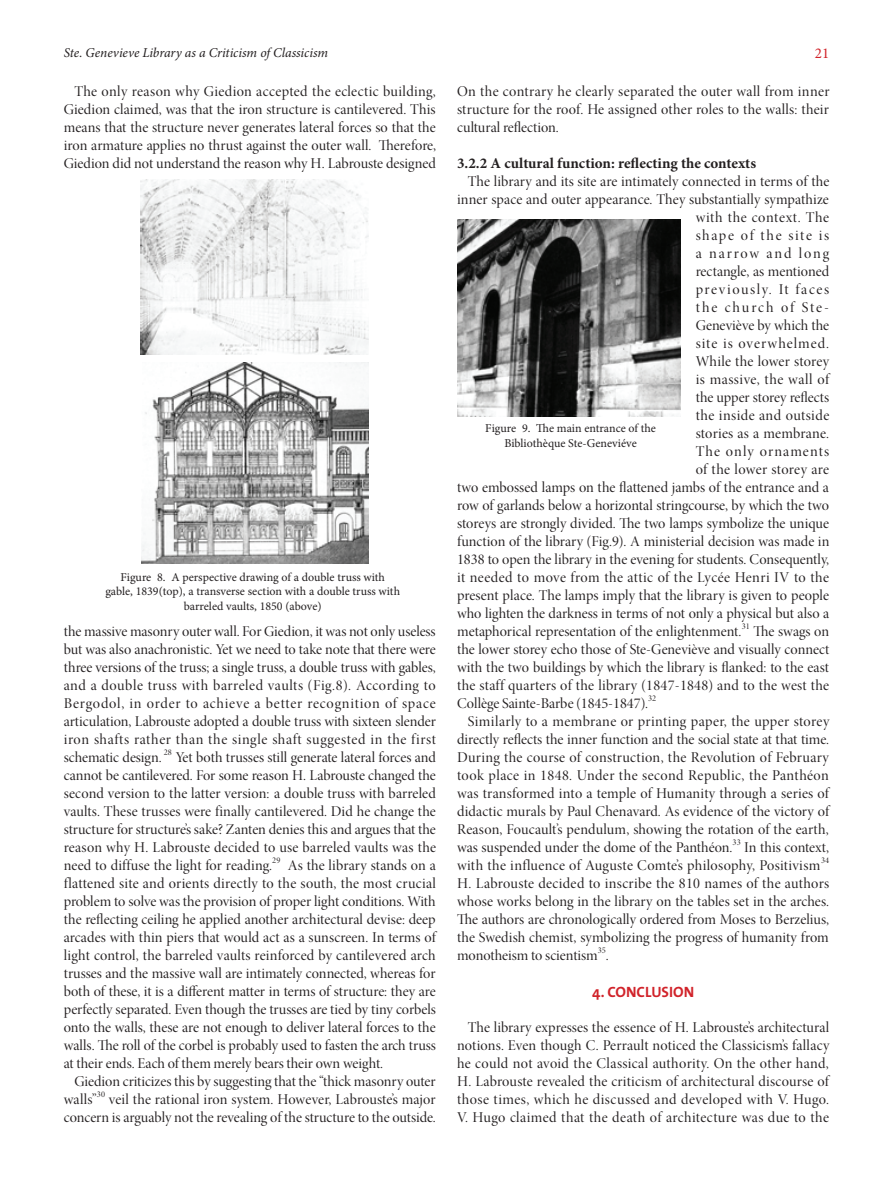
<style>
.page{position:relative;width:893px;height:1191px;background:#fff}
.page>*{position:absolute;margin:0;border:0;box-sizing:border-box;transform-origin:0 0}
.본문1{font:15px/18px "Minion Pro Disp";letter-spacing:.005em;color:#231f20;text-align:justify}
.본문1-2{font:15px "Minion Pro Disp";letter-spacing:.025em;color:#231f20}
._1_1{font:700 15px "Minion Pro";color:#231f20}
.본문1-3{font:15px "Minion Pro Disp";letter-spacing:.12em;color:#231f20}
.본문1-4{font:15px "Minion Pro Disp";letter-spacing:.035em;color:#231f20}
.본문1-5{font:15px "Minion Pro Disp";letter-spacing:.03em;color:#231f20}
.본문1-6{font:15px "Minion Pro Disp";letter-spacing:.04em;color:#231f20}
.본문1-7{font:15px "Minion Pro Disp";letter-spacing:.11em;color:#231f20}
.본문1-8{font:15px "Minion Pro Disp";letter-spacing:.065em;color:#231f20}
.본문1-9{font:15px "Minion Pro Disp";letter-spacing:.105em;color:#231f20}
.본문1-10{font:15px "Minion Pro Disp";letter-spacing:.07em;color:#231f20}
._1__INTRODUCTION{font:700 15px "The Mix";color:#d1232a}
.t1{font:15px "Minion Pro";color:#d1232a}
.t2{font:italic 13.5px "Minion Pro";letter-spacing:-.005em;color:#231f20}
.t3{font:12px/14.4px "Minion Pro";color:#231f20;text-align:center}
.본문1-11{font:8.7px "Minion Pro Disp";color:#231f20}
</style>
<div class="page">
<img style="left:140px;top:180px;width:229px;height:175px">
<img style="left:141px;top:362px;width:228px;height:201px">
<img style="left:458px;top:219px;width:222px;height:198px">
<p class="t2" style="left:64px;top:43px;width:266px">Ste. Genevieve Library as a Criticism of Classicism</p>
<p class="t1" style="left:815px;top:43px;width:16px">21</p>
<p class="본문1" style="left:64px;top:82px;width:374px;text-indent:11px">The only reason why Giedion accepted the eclectic building, Giedion claimed, was that the iron structure is cantilevered. This means that the structure never generates lateral forces so that the iron armature applies no thrust against the outer wall. Therefore, Giedion did not understand the reason why H. Labrouste designed</p>
<p class="본문1" style="left:457px;top:82px;width:374px">On the contrary he clearly separated the outer wall from inner structure for the roof. He assigned other roles to the walls: their cultural reflection.</p>
<p class="_1_1" style="left:457px;top:153px;width:300px">3.2.2 A cultural function: reflecting the contexts</p>
<p class="본문1" style="left:468px;top:172px;width:363px">The library and its site are intimately connected in terms of the</p>
<p class="본문1" style="left:457px;top:190px;width:373px">inner space and outer appearance. They substantially sympathize</p>
<p class="본문1-6" style="left:696px;top:208px;width:135px">with the context. The</p>
<p class="본문1-9" style="left:696px;top:226px;width:135px">shape of the site is</p>
<p class="본문1-3" style="left:696px;top:244px;width:135px">a narrow and long</p>
<p class="본문1" style="left:696px;top:262px;width:135px">rectangle, as mentioned</p>
<p class="본문1-7" style="left:696px;top:280px;width:135px">previously. It faces</p>
<p class="본문1-3" style="left:696px;top:298px;width:135px">the church of Ste-</p>
<p class="본문1" style="left:696px;top:316px;width:135px">Geneviève by which the</p>
<p class="본문1-8" style="left:696px;top:334px;width:135px">site is overwhelmed.</p>
<p class="본문1" style="left:696px;top:352px;width:135px">While the lower storey</p>
<p class="본문1-4" style="left:696px;top:370px;width:135px">is massive, the wall of</p>
<p class="본문1" style="left:696px;top:388px;width:135px">the upper storey reflects</p>
<p class="본문1-5" style="left:696px;top:406px;width:135px">the inside and outside</p>
<p class="본문1" style="left:696px;top:424px;width:135px">stories as a membrane.</p>
<p class="본문1-10" style="left:696px;top:442px;width:135px">The only ornaments</p>
<p class="본문1" style="left:696px;top:460px;width:135px">of the lower storey are</p>
<p class="본문1" style="left:457px;top:478px;width:373px">two embossed lamps on the flattened jambs of the entrance and a</p>
<p class="본문1" style="left:457px;top:496px;width:373px">row of garlands below a horizontal stringcourse, by which the two</p>
<p class="본문1" style="left:457px;top:514px;width:373px">storeys are strongly divided. The two lamps symbolize the unique</p>
<p class="본문1" style="left:457px;top:532px;width:374px">function of the library (Fig.9). A ministerial decision was made in</p>
<p class="본문1" style="left:457px;top:550px;width:374px">1838 to open the library in the evening for students. Consequently,</p>
<p class="본문1-2" style="left:457px;top:568px;width:373px">it needed to move from the attic of the Lycée Henri IV to the</p>
<p class="본문1" style="left:457px;top:586px;width:373px">present place. The lamps imply that the library is given to people</p>
<p class="본문1" style="left:457px;top:604px;width:374px">who lighten the darkness in terms of not only a physical but also a</p>
<p class="본문1" style="left:457px;top:622px;width:286px">metaphorical representation of the enlightenment.</p>
<p class="본문1-11" style="left:742px;top:621px;width:10px">31</p>
<p class="t3" style="left:485px;top:421px;width:172px">Figure 9. The main entrance of the<br>Bibliothèque Ste-Geneviéve</p>
<p class="t3" style="left:105px;top:570px;width:296px">Figure 8. A perspective drawing of a double truss with gable, 1839(top), a transverse section with a double truss with barreled vaults, 1850 (above)</p>
<p class="본문1" style="left:64px;top:622px;width:374px">the massive masonry outer wall. For Giedion, it was not only useless but was also anachronistic. Yet we need to take note that there were three versions of the truss; a single truss, a double truss with gables, and a double truss with barreled vaults (Fig.8). According to Bergodol, in order to achieve a better recognition of space articulation, Labrouste adopted a double truss with sixteen slender iron shafts rather than the single shaft suggested in the first schematic design.</p>
<p class="본문1" style="left:457px;top:622px;width:374px;text-indent:296px">The swags on the lower storey echo those of Ste-Geneviève and visually connect with the two buildings by which the library is flanked: to the east the staff quarters of the library (1847-1848) and to the west the Collège Sainte-Barbe (1845-1847).</p>
<p class="본문1-11" style="left:648px;top:693px;width:9px">32</p>
<p class="본문1" style="left:457px;top:712px;width:374px;text-indent:11px">Similarly to a membrane or printing paper, the upper storey directly reflects the inner function and the social state at that time.<br>During the course of construction, the Revolution of February took place in 1848. Under the second Republic, the Panthéon was transformed into a temple of Humanity through a series of didactic murals by Paul Chenavard. As evidence of the victory of Reason, Foucault’s pendulum, showing the rotation of the earth, was suspended under the dome of the Panthéon.</p>
<p class="본문1-11" style="left:164px;top:747px;width:9px">28</p>
<p class="본문1" style="left:64px;top:748px;width:374px;text-indent:112px">Yet both trusses still generate lateral forces and cannot be cantilevered. For some reason H. Labrouste changed the second version to the latter version: a double truss with barreled vaults. These trusses were finally cantilevered. Did he change the structure for structure’s sake? Zanten denies this and argues that the reason why H. Labrouste decided to use barreled vaults was the need to diffuse the light for reading.</p>
<p class="본문1-11" style="left:733px;top:837px;width:10px">33</p>
<p class="본문1" style="left:457px;top:838px;width:374px;text-indent:287px">In this context, with the influence of Auguste Comte’s philosophy, Positivism</p>
<p class="본문1-11" style="left:272px;top:855px;width:10px">29</p>
<p class="본문1" style="left:64px;top:856px;width:374px;text-indent:224px">As the library stands on a flattened site and orients directly to the south, the most crucial problem to solve was the provision of proper light conditions. With the reflecting ceiling he applied another architectural devise: deep arcades with thin piers that would act as a sunscreen. In terms of light control, the barreled vaults reinforced by cantilevered arch trusses and the massive wall are intimately connected, whereas for both of these, it is a different matter in terms of structure: they are perfectly separated. Even though the trusses are tied by tiny corbels onto the walls, these are not enough to deliver lateral forces to the walls. The roll of the corbel is probably used to fasten the arch truss at their ends. Each of them merely bears their own weight.</p>
<p class="본문1" style="left:64px;top:1072px;width:373px;text-indent:11px">Giedion criticizes this by suggesting that the “thick masonry outer walls”</p>
<p class="본문1-11" style="left:821px;top:855px;width:10px">34</p>
<p class="본문1" style="left:457px;top:874px;width:374px">H. Labrouste decided to inscribe the 810 names of the authors whose works belong in the library on the tables set in the arches.<br>The authors are chronologically ordered from Moses to Berzelius, the Swedish chemist, symbolizing the progress of humanity from monotheism to scientism</p>
<p class="본문1-11" style="left:598px;top:945px;width:9px">35</p>
<p class="본문1" style="left:606px;top:946px;width:4px">.</p>
<p class="_1__INTRODUCTION" style="left:592px;top:979px;width:104px">4. CONCLUSION</p>
<p class="본문1" style="left:457px;top:1018px;width:374px;text-indent:11px">The library expresses the essence of H. Labrouste’s architectural notions. Even though C. Perrault noticed the Classicism’s fallacy he could not avoid the Classical authority. On the other hand, H. Labrouste revealed the criticism of architectural discourse of those times, which he discussed and developed with V. Hugo.<br>V. Hugo claimed that the death of architecture was due to the</p>
<p class="본문1-11" style="left:97px;top:1089px;width:10px">30</p>
<p class="본문1" style="left:64px;top:1090px;width:374px;text-align:right">veil the rational iron system. However, Labrouste’s major concern is arguably not the revealing of the structure to the outside.</p>
</div>
